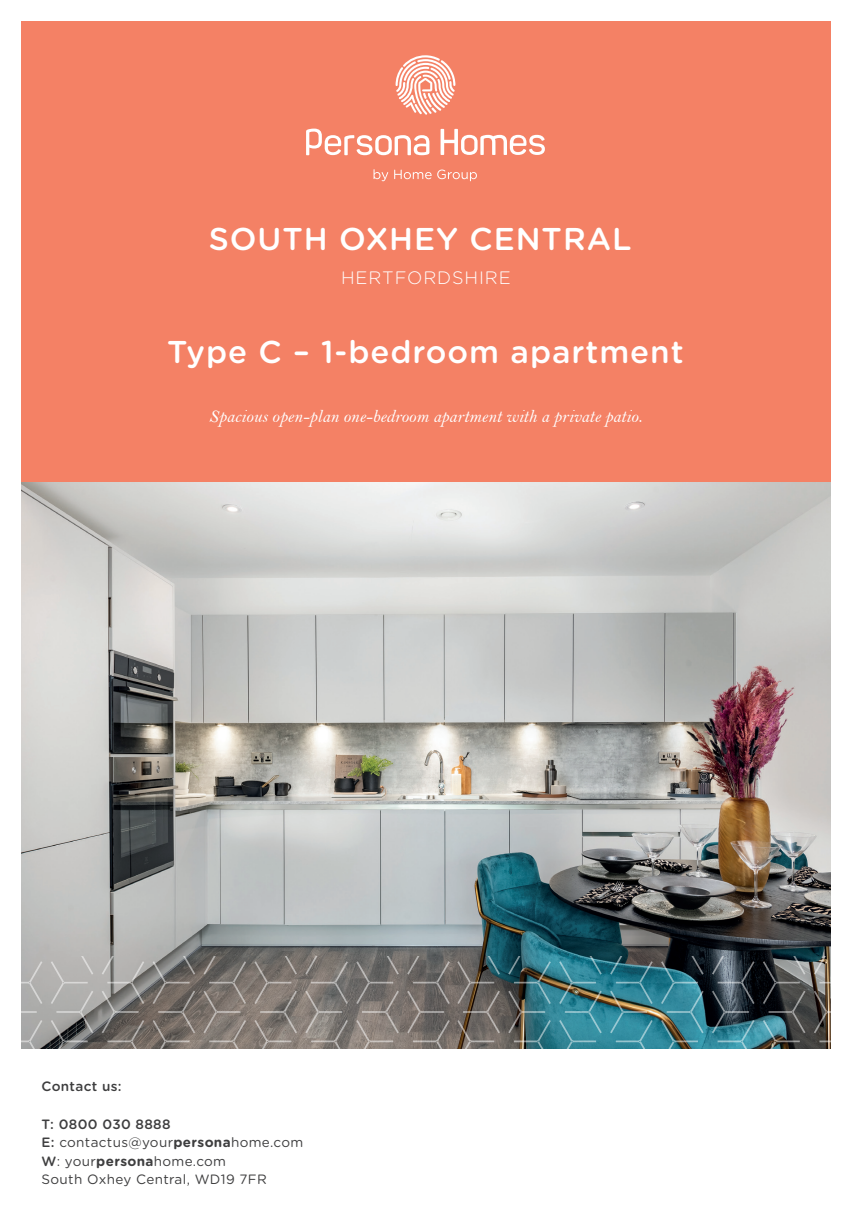
<style>
.page{position:relative;width:851px;height:1221px;background:#fff}
.page>*{position:absolute;margin:0;border:0;box-sizing:border-box;transform-origin:0 0}
.Scheme_name{font:500 31.5px "Gotham Rounded";letter-spacing:.03em;color:#fff}
.Intro_in_bell_italics{font:18px "Bell MT Italic";letter-spacing:-.005em;color:#fff}
.Scheme_name-2{font:300 18px "Gotham Rounded";letter-spacing:.05em;color:#fff}
.Contact_us_bold{font:13.5px "Gotham Rounded";letter-spacing:.025em;color:#3e3e3f}
.Contact_us_bold-2{font:500 13.5px "Gotham Rounded";letter-spacing:.025em;color:#3e3e3f}
.s1{font-weight:500}
.s2{font-weight:700}
</style>
<div class="page">
<div style="left:21px;top:21px;width:809px;height:462px;background:#f48165"></div>
<img style="left:21px;top:483px;width:809px;height:565px">
<svg style="left:395px;top:55px;width:60px;height:60px"></svg>
<svg style="left:373px;top:169px;width:15px;height:12px"></svg>
<svg style="left:394px;top:170px;width:37px;height:9px"></svg>
<svg style="left:437px;top:169px;width:40px;height:12px"></svg>
<svg style="left:306px;top:129px;width:123px;height:26px"></svg>
<svg style="left:440px;top:129px;width:105px;height:26px"></svg>
<svg style="left:711px;top:956px;width:43px;height:92px;background:#3c5964"></svg>
<svg style="left:661px;top:956px;width:42px;height:92px;background:#37717d"></svg>
<svg style="left:610px;top:956px;width:42px;height:92px;background:#3c7e89"></svg>
<img style="left:508px;top:956px;width:42px;height:92px">
<svg style="left:457px;top:956px;width:43px;height:92px;background:#686560"></svg>
<svg style="left:813px;top:956px;width:17px;height:92px;background:#686158"></svg>
<svg style="left:762px;top:956px;width:43px;height:92px;background:#444f52"></svg>
<svg style="left:559px;top:956px;width:42px;height:92px;background:#3e8794"></svg>
<svg style="left:21px;top:956px;width:21px;height:92px;background:#b0afae"></svg>
<svg style="left:152px;top:956px;width:43px;height:92px;background:#77716c"></svg>
<svg style="left:203px;top:956px;width:43px;height:92px;background:#807872"></svg>
<svg style="left:254px;top:956px;width:43px;height:92px;background:#857d77"></svg>
<svg style="left:356px;top:956px;width:43px;height:92px;background:#837c78"></svg>
<svg style="left:407px;top:956px;width:43px;height:92px;background:#736e6a"></svg>
<svg style="left:51px;top:956px;width:42px;height:92px;background:#9c9b9a"></svg>
<svg style="left:102px;top:956px;width:42px;height:92px;background:#898682"></svg>
<svg style="left:305px;top:956px;width:43px;height:92px;background:#85807b"></svg>
<h1 class="Scheme_name" style="left:209px;top:216px;width:424px">SOUTH OXHEY CENTRAL</h1>
<h1 class="Scheme_name-2" style="left:341px;top:266px;width:171px">HERTFORDSHIRE</h1>
<h1 class="Scheme_name" style="left:167px;top:329px;width:518px">Type C – 1-bedroom apartment</h1>
<p class="Intro_in_bell_italics" style="left:209px;top:406px;width:434px">Spacious open-plan one-bedroom apartment with a private patio.</p>
<p class="Contact_us_bold-2" style="left:41px;top:1076px;width:82px">Contact us:</p>
<p class="Contact_us_bold-2" style="left:41px;top:1113px;width:131px">T: 0800 030 8888</p>
<p class="Contact_us_bold" style="left:41px;top:1132px;width:263px"><span class="s1">E:</span> contactus@your<span class="s2">persona</span>home.com</p>
<p class="Contact_us_bold" style="left:41px;top:1151px;width:186px"><span class="s1">W</span>: your<span class="s2">persona</span>home.com</p>
<p class="Contact_us_bold" style="left:41px;top:1169px;width:227px">South Oxhey Central, WD19 7FR</p>
</div>
